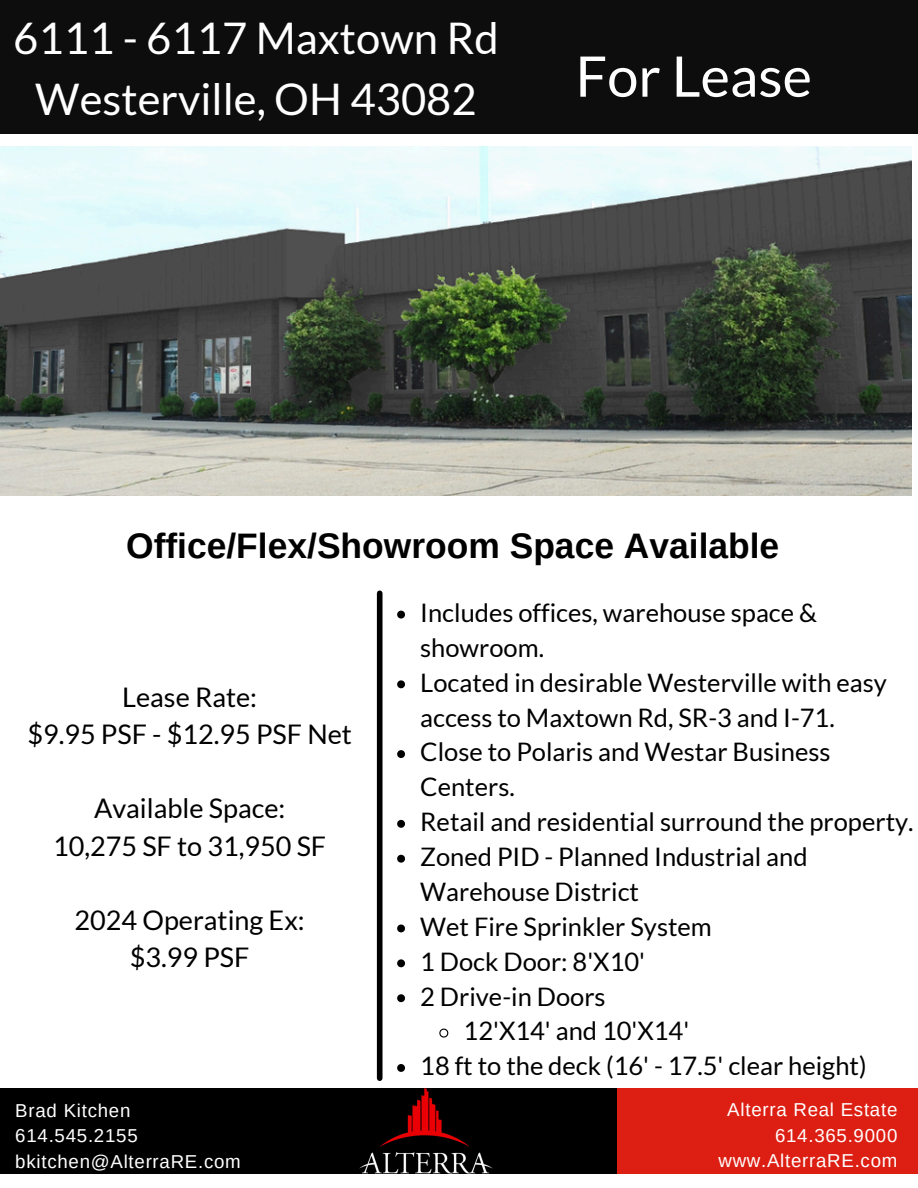
<style>
.page{position:relative;width:918px;height:1188px;background:#fff}
.page>*{position:absolute;margin:0;border:0;box-sizing:border-box;transform-origin:0 0}
.t1{font:55.95px "Lato";color:#fff}
.t2{font:43.65px/60.8px "Lato";color:#fff;text-align:center}
.t3{font:700 35.4px "Arimo";color:#000}
.t4{font:27px/37.2px "Lato";color:#000;text-align:center}
.t5{font:25.5px/34.8px "Lato";color:#000}
.t6{font:18.75px "Arimo";letter-spacing:.04em;color:#fff}
</style>
<div class="page">
<div style="left:0;top:0;width:918px;height:133px;background:#0d0d0d"></div>
<div style="left:0;top:1089px;width:619px;height:84px;background:#000"></div>
<div style="left:618px;top:1089px;width:300px;height:84px;background:#dd1f13"></div>
<div style="left:377px;top:593px;width:6px;height:485px;background:#000"></div>
<img style="left:360px;top:1089px;width:133px;height:84px">
<img style="left:0;top:147px;width:911px;height:349px">
<svg style="left:397px;top:611px;width:8px;height:8px"></svg>
<svg style="left:397px;top:680px;width:8px;height:8px"></svg>
<svg style="left:397px;top:750px;width:8px;height:8px"></svg>
<svg style="left:397px;top:820px;width:8px;height:8px"></svg>
<svg style="left:397px;top:855px;width:8px;height:8px"></svg>
<svg style="left:397px;top:925px;width:8px;height:7px"></svg>
<svg style="left:397px;top:959px;width:8px;height:8px"></svg>
<svg style="left:397px;top:994px;width:8px;height:8px"></svg>
<svg style="left:439px;top:1028px;width:10px;height:10px"></svg>
<svg style="left:397px;top:1064px;width:8px;height:8px"></svg>
<p class="t2" style="left:13px;top:7px;width:487px">6111 - 6117 Maxtown Rd<br>Westerville, OH 43082</p>
<p class="t1" style="left:576px;top:41px;width:238px">For Lease</p>
<p class="t3" style="left:126px;top:526px;width:655px">Office/Flex/Showroom Space Available</p>
<p class="t4" style="left:27px;top:678px;width:326px">Lease Rate:<br>$9.95 PSF - $12.95 PSF Net</p>
<p class="t4" style="left:53px;top:789px;width:275px">Available Space:<br>10,275 SF to 31,950 SF</p>
<p class="t4" style="left:75px;top:901px;width:232px">2024 Operating Ex: $3.99 PSF</p>
<p class="t6" style="left:15px;top:1100px;width:117px">Brad Kitchen</p>
<h3 class="t6" style="left:15px;top:1125px;width:124px">614.545.2155</h3>
<h4 class="t6" style="left:15px;top:1151px;width:227px">bkitchen@AlterraRE.com</h4>
<p class="t5" style="left:420px;top:595px;width:398px">Includes offices, warehouse space &amp; showroom.</p>
<p class="t5" style="left:420px;top:664px;width:468px">Located in desirable Westerville with easy access to Maxtown Rd, SR-3 and I-71.</p>
<p class="t5" style="left:420px;top:734px;width:412px">Close to Polaris and Westar Business<br>Centers.</p>
<p class="t5" style="left:420px;top:804px;width:495px">Retail and residential surround the property.</p>
<p class="t5" style="left:420px;top:839px;width:389px">Zoned PID - Planned Industrial and<br>Warehouse District</p>
<p class="t5" style="left:420px;top:909px;width:293px">Wet Fire Sprinkler System</p>
<p class="t5" style="left:420px;top:943px;width:226px">1 Dock Door: 8'X10'</p>
<p class="t5" style="left:420px;top:978px;width:187px">2 Drive-in Doors</p>
<p class="t5" style="left:464px;top:1013px;width:227px">12'X14' and 10'X14'</p>
<p class="t5" style="left:420px;top:1048px;width:448px">18 ft to the deck (16' - 17.5' clear height)</p>
<h4 class="t6" style="left:727px;top:1099px;width:172px">Alterra Real Estate</h4>
<h4 class="t6" style="left:775px;top:1125px;width:124px">614.365.9000</h4>
<p class="t6" style="left:718px;top:1150px;width:180px">www.AlterraRE.com</p>
</div>
